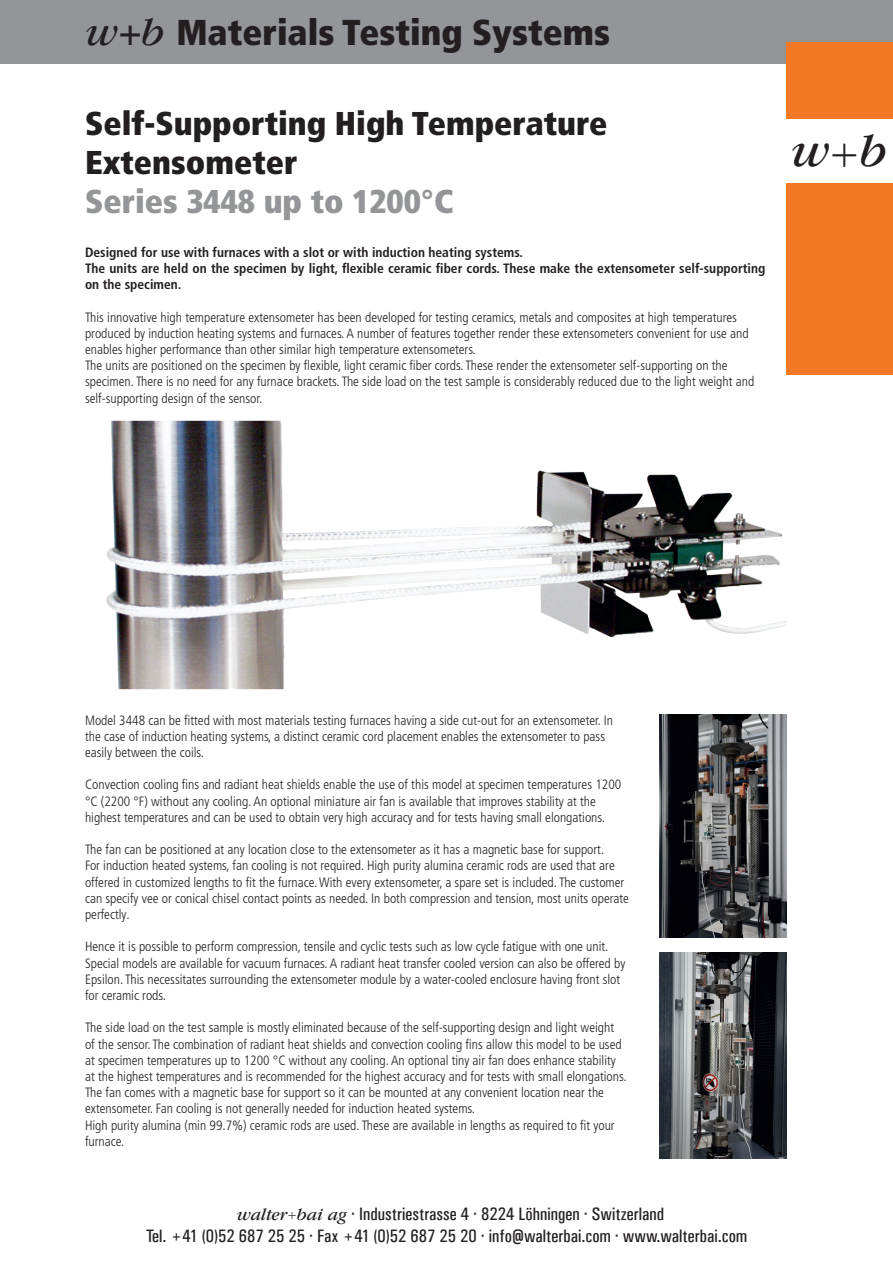
<style>
.page{position:relative;width:893px;height:1263px;background:#fff}
.page>*{position:absolute;margin:0;border:0;box-sizing:border-box;transform-origin:0 0}
.t1{font:italic 49.5px "Garamond";color:#231f20}
.t2{font:900 condensed 36px "Frutiger LT Pro";color:#231f20}
.t3{font:900 condensed 33px/39px "Frutiger LT Pro";color:#231f20}
.t4{font:900 condensed 33px "Frutiger LT Pro";color:#939598}
.t5{font:18px/21.6px "Univers Condensed";color:#231f20;text-align:center}
.t6{font:300 condensed 13.5px/16.2px "Frutiger LT Pro";color:#231f20}
.t7{font:700 condensed 13.5px/16.2px "Frutiger LT Pro";color:#231f20}
.s1{font-family:"Garamond";font-weight:400;font-style:italic;font-stretch:normal;font-size:42px}
.s2{font-family:"Garamond";font-weight:400;font-style:italic;font-stretch:normal;font-size:39px}
.s3{font-style:normal;font-size:45px}
.s4{font-family:"Garamond";font-style:italic}
.s5{font-family:"Garamond";font-size:14.25px}
</style>
<div class="page">
<div style="left:0;top:0;width:893px;height:64px;background:#939598"></div>
<div style="left:787px;top:183px;width:106px;height:191px;background:#f47924"></div>
<div style="left:787px;top:43px;width:106px;height:76px;background:#f47924"></div>
<img style="left:107px;top:420px;width:679px;height:270px">
<img style="left:660px;top:714px;width:127px;height:224px">
<img style="left:660px;top:952px;width:127px;height:206px">
<h2 class="t2" style="left:85px;top:10px;width:527px"><span class="s1">w</span><span class="s2">+</span><span class="s1">b</span> Materials Testing Systems</h2>
<h3 class="t3" style="left:85px;top:104px;width:524px">Self-Supporting High Temperature<br>Extensometer</h3>
<h3 class="t4" style="left:85px;top:182px;width:370px">Series 3448 up to 1200°C</h3>
<p class="t7" style="left:85px;top:244px;width:682px">Designed for use with furnaces with a slot or with induction heating systems.<br>The units are held on the specimen by light, flexible ceramic fiber cords. These make the extensometer self-supporting on the specimen.</p>
<p class="t6" style="left:85px;top:309px;width:671px">This innovative high temperature extensometer has been developed for testing ceramics, metals and composites at high temperatures produced by induction heating systems and furnaces. A number of features together render these extensometers convenient for use and enables higher performance than other similar high temperature extensometers.<br>The units are positioned on the specimen by flexible, light ceramic fiber cords. These render the extensometer self-supporting on the specimen. There is no need for any furnace brackets. The side load on the test sample is considerably reduced due to the light weight and self-supporting design of the sensor.</p>
<h1 class="t1" style="left:791px;top:121px;width:98px">w<span class="s3">+</span>b</h1>
<p class="t6" style="left:85px;top:712px;width:529px">Model 3448 can be fitted with most materials testing furnaces having a side cut-out for an extensometer. In the case of induction heating systems, a distinct ceramic cord placement enables the extensometer to pass easily between the coils.</p>
<p class="t6" style="left:85px;top:777px;width:538px">Convection cooling fins and radiant heat shields enable the use of this model at specimen temperatures 1200 °C (2200 °F) without any cooling. An optional miniature air fan is available that improves stability at the highest temperatures and can be used to obtain very high accuracy and for tests having small elongations.</p>
<p class="t6" style="left:85px;top:841px;width:545px">The fan can be positioned at any location close to the extensometer as it has a magnetic base for support.<br>For induction heated systems, fan cooling is not required. High purity alumina ceramic rods are used that are offered in customized lengths to fit the furnace. With every extensometer, a spare set is included. The customer can specify vee or conical chisel contact points as needed. In both compression and tension, most units operate perfectly.</p>
<p class="t6" style="left:85px;top:939px;width:542px">Hence it is possible to perform compression, tensile and cyclic tests such as low cycle fatigue with one unit.<br>Special models are available for vacuum furnaces. A radiant heat transfer cooled version can also be offered by Epsilon. This necessitates surrounding the extensometer module by a water-cooled enclosure having front slot for ceramic rods.</p>
<p class="t6" style="left:85px;top:1020px;width:543px">The side load on the test sample is mostly eliminated because of the self-supporting design and light weight of the sensor. The combination of radiant heat shields and convection cooling fins allow this model to be used at specimen temperatures up to 1200 °C without any cooling. An optional tiny air fan does enhance stability at the highest temperatures and is recommended for the highest accuracy and for tests with small elongations.<br>The fan comes with a magnetic base for support so it can be mounted at any convenient location near the extensometer. Fan cooling is not generally needed for induction heated systems.<br>High purity alumina (min 99.7%) ceramic rods are used. These are available in lengths as required to fit your furnace.</p>
<h3 class="t5" style="left:146px;top:1203px;width:603px"><span class="s4">walter</span><span class="s5">+</span><span class="s4">bai ag</span> · Industriestrasse 4 · 8224 Löhningen · Switzerland<br>Tel. +41 (0)52 687 25 25 · Fax +41 (0)52 687 25 20 · info@walterbai.com · www.walterbai.com</h3>
</div>
